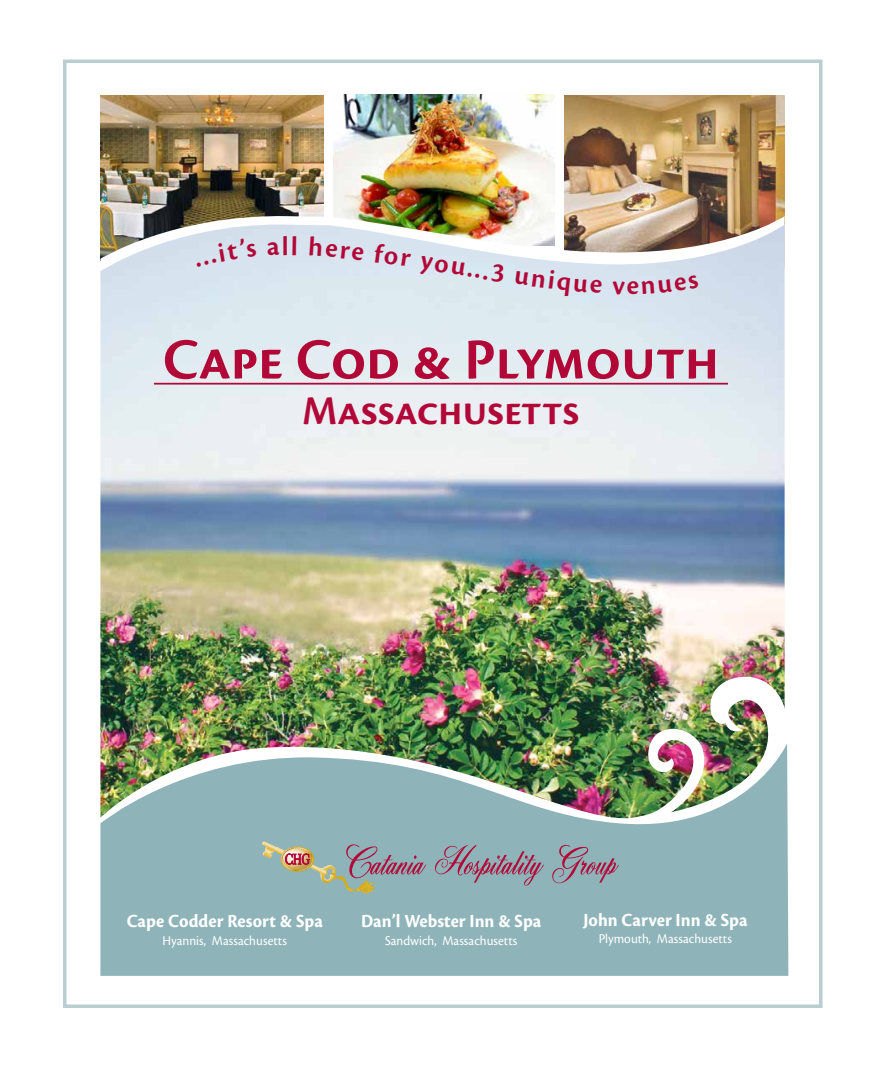
<style>
.page{position:relative;width:882px;height:1071px;background:#fff}
.page>*{position:absolute;margin:0;border:0;box-sizing:border-box;transform-origin:0 0}
.t1{font:600 60.2px "Cronos Pro";letter-spacing:-.005em;color:#b20838}
.t2{font:600 42.52px "Cronos Pro";letter-spacing:-.005em;color:#b20838}
.t3{font:600 28px "Cronos Pro";color:#b20838}
.t4{font:700 19.25px "Cronos Pro";letter-spacing:.005em;color:#fff;scale:.95 1}
.t5{font:14px "Cronos Pro";color:#fff;scale:.95 1}
</style>
<div class="page">
<img style="left:100px;top:95px;width:223px;height:119px">
<img style="left:564px;top:95px;width:221px;height:119px">
<img style="left:334px;top:94px;width:220px;height:120px">
<img style="left:100px;top:225px;width:685px;height:447px">
<img style="left:100px;top:672px;width:685px;height:71px">
<img style="left:100px;top:743px;width:688px;height:233px">
<svg style="left:262px;top:839px;width:164px;height:54px;background:#9aa7a3"></svg>
<svg style="left:435px;top:845px;width:109px;height:41px;background:#9495a1"></svg>
<svg style="left:552px;top:845px;width:67px;height:38px;background:#9494a0"></svg>
<hr style="left:154px;top:383px;width:574px;height:2px;background:#b20838">
<div style="left:63px;top:60px;width:759px;height:948px;border:4px solid #b9ced1"></div>
<div style="left:196px;top:239px;width:61px;height:28px;background:#d5e1ed"></div>
<svg style="left:267px;top:242px;width:12px;height:14px"></svg>
<svg style="left:293px;top:236px;width:4px;height:19px"></svg>
<svg style="left:310px;top:236px;width:54px;height:25px"></svg>
<svg style="left:374px;top:243px;width:24px;height:22px"></svg>
<div style="left:515px;top:270px;width:87px;height:26px;background:#d9e5f1"></div>
<div style="left:612px;top:275px;width:87px;height:19px;background:#d7e3ef"></div>
<h3 class="t3" style="left:282px;top:230px;width:8px">l</h3>
<h3 class="t3" style="left:403px;top:241px;width:107px;rotate:9deg">r you...3</h3>
<h1 class="t1" style="left:163px;top:325px;width:558px">Cape Cod &amp; Plymouth</h1>
<h2 class="t2" style="left:302px;top:386px;width:279px">Massachusetts</h2>
<h3 class="t4" style="left:127px;top:910px;width:208px">Cape Codder Resort &amp; Spa</h3>
<p class="t5" style="left:163px;top:932px;width:132px">Hyannis, Massachusetts</p>
<h3 class="t4" style="left:361px;top:910px;width:191px">Dan’l Webster Inn &amp; Spa</h3>
<p class="t5" style="left:385px;top:932px;width:141px">Sandwich, Massachusetts</p>
<h3 class="t4" style="left:583px;top:909px;width:174px">John Carver Inn &amp; Spa</h3>
<p class="t5" style="left:599px;top:931px;width:142px">Plymouth, Massachusetts</p>
</div>
